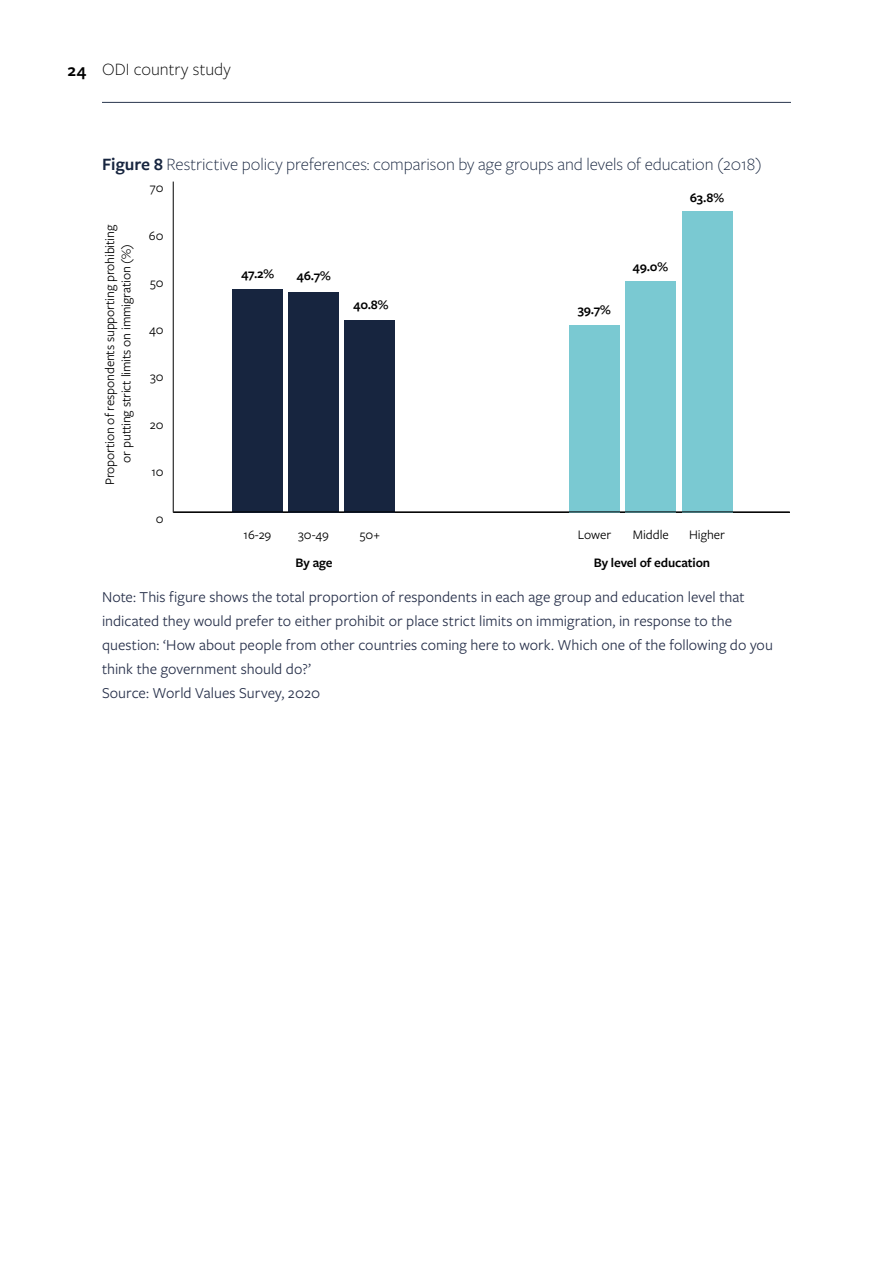
<style>
.page{position:relative;width:893px;height:1263px;background:#fff}
.page>*{position:absolute;margin:0;border:0;box-sizing:border-box;transform-origin:0 0}
.t1{font:300 18px "Freight Sans Pro";letter-spacing:-.005em;color:#17253f}
.t2{font:300 18px "Freight Sans Pro";letter-spacing:.005em;color:#000}
.Figure_note_source{font:15.75px/24px "Freight Sans Pro";color:#28314b}
.t3{font:13.5px/16.2px "Freight Sans Pro";letter-spacing:-.01em;color:#000;text-align:center}
.t4{font:600 13.5px "Freight Sans Pro";letter-spacing:-.01em;color:#000}
.s1{font-weight:600}
</style>
<div class="page">
<hr style="left:102px;top:102px;width:689px;height:1px;background:#17253f">
<hr style="left:173px;top:512px;width:617px;height:1px;background:#000">
<hr style="left:173px;top:182px;width:1px;height:330px;background:#000">
<div style="left:232px;top:289px;width:51px;height:223px;background:#17253f"></div>
<div style="left:288px;top:292px;width:51px;height:220px;background:#17253f"></div>
<div style="left:345px;top:320px;width:50px;height:192px;background:#17253f"></div>
<div style="left:569px;top:325px;width:51px;height:187px;background:#7ac9d2"></div>
<div style="left:625px;top:281px;width:51px;height:231px;background:#7ac9d2"></div>
<div style="left:682px;top:211px;width:50px;height:301px;background:#7ac9d2"></div>
<hr style="left:174px;top:511px;width:616px;height:1px;background:#000">
<p class="t2" style="left:67px;top:58px;width:165px"><span class="s1">24</span> ODI country study</p>
<p class="t1" style="left:102px;top:152px;width:661px"><span class="s1">Figure 8</span> Restrictive policy preferences: comparison by age groups and levels of education (2018)</p>
<p class="t3" style="left:101px;top:485px;width:262px;rotate:-90deg">Proportion of respondents supporting prohibiting or putting strict limits on immigration (%)</p>
<p class="t3" style="left:150px;top:179px;width:15px">70</p>
<p class="t3" style="left:149px;top:227px;width:16px">60</p>
<p class="t3" style="left:150px;top:274px;width:15px">50</p>
<p class="t3" style="left:149px;top:321px;width:16px">40</p>
<p class="t3" style="left:150px;top:368px;width:15px">30</p>
<p class="t3" style="left:150px;top:416px;width:15px">20</p>
<p class="t3" style="left:151px;top:463px;width:14px">10</p>
<p class="t3" style="left:156px;top:510px;width:9px">0</p>
<p class="t4" style="left:690px;top:188px;width:36px">63.8%</p>
<p class="t4" style="left:241px;top:264px;width:35px">47.2%</p>
<p class="t4" style="left:297px;top:266px;width:36px">46.7%</p>
<p class="t4" style="left:353px;top:295px;width:37px">40.8%</p>
<p class="t4" style="left:578px;top:301px;width:35px">39.7%</p>
<p class="t4" style="left:633px;top:257px;width:37px">49.0%</p>
<p class="t3" style="left:244px;top:526px;width:29px">16-29</p>
<p class="t3" style="left:298px;top:526px;width:32px">30-49</p>
<p class="t3" style="left:360px;top:526px;width:22px">50+</p>
<p class="t3" style="left:578px;top:526px;width:35px">Lower</p>
<p class="t3" style="left:633px;top:526px;width:38px">Middle</p>
<p class="t3" style="left:689px;top:526px;width:37px">Higher</p>
<p class="t4" style="left:296px;top:553px;width:38px">By age</p>
<p class="t4" style="left:594px;top:553px;width:118px">By level of education</p>
<p class="Figure_note_source" style="left:102px;top:584px;width:672px">Note: This figure shows the total proportion of respondents in each age group and education level that indicated they would prefer to either prohibit or place strict limits on immigration, in response to the question: ‘How about people from other countries coming here to work. Which one of the following do you think the government should do?’</p>
<p class="Figure_note_source" style="left:102px;top:680px;width:220px">Source: World Values Survey, 2020</p>
</div>
